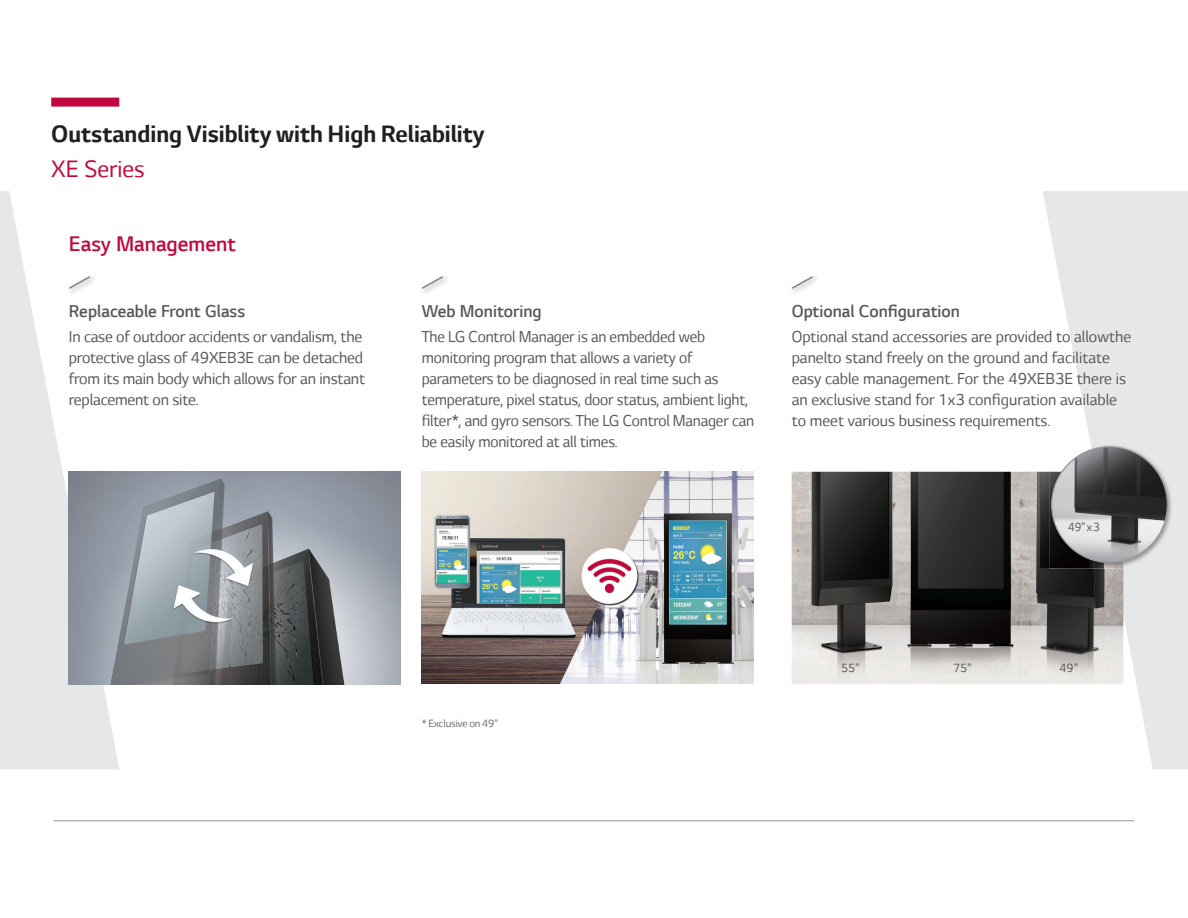
<style>
.page{position:relative;width:1188px;height:918px;background:#fff}
.page>*{position:absolute;margin:0;border:0;box-sizing:border-box;transform-origin:0 0}
.t1{font:700 27px "LG Smart";color:#231f20}
.t2{font:27px "LG Smart";color:#c0073e}
.t3{font:300 24px "LG Smart";color:#c0073e}
.t4{font:300 19.5px "LG Smart";color:#57585a}
.t5{font:18px/21px "LG Smart";letter-spacing:-.01em;color:#57585a}
.t6{font:13.5px "LG Smart";color:#57585a}
.t7{font:13.5px "LG Smart";color:#57585a;scale:.95 1}
.t8{font:12px "LG Smart";letter-spacing:-.01em;color:#6c6d70}
</style>
<div class="page">
<svg style="left:1043px;top:191px;width:145px;height:578px;fill:#e6e7e9"></svg>
<svg style="left:0;top:191px;width:119px;height:578px;fill:#e6e7e9"></svg>
<div style="left:51px;top:98px;width:68px;height:9px;background:#c0073e"></div>
<hr style="left:54px;top:820px;width:1080px;height:1px;background:#90979d">
<img style="left:422px;top:472px;width:331px;height:211px">
<img style="left:792px;top:472px;width:331px;height:212px">
<img style="left:67px;top:274px;width:30px;height:21px">
<svg style="left:67px;top:275px;width:25px;height:15px"></svg>
<svg style="left:421px;top:275px;width:24px;height:15px"></svg>
<img style="left:793px;top:277px;width:23px;height:16px">
<svg style="left:791px;top:276px;width:24px;height:14px"></svg>
<img style="left:69px;top:472px;width:332px;height:212px">
<img style="left:1049px;top:444px;width:42px;height:28px">
<img style="left:1091px;top:444px;width:82px;height:125px">
<img style="left:1049px;top:472px;width:74px;height:97px">
<svg style="left:1052px;top:447px;width:115px;height:115px;background:#707071"></svg>
<img style="left:1092px;top:447px;width:49px;height:9px">
<img style="left:1052px;top:450px;width:40px;height:62px">
<h1 class="t1" style="left:51px;top:119px;width:435px">Outstanding Visiblity with High Reliability</h1>
<h1 class="t2" style="left:51px;top:154px;width:95px">XE Series</h1>
<h2 class="t3" style="left:69px;top:231px;width:169px">Easy Management</h2>
<p class="t4" style="left:69px;top:301px;width:178px">Replaceable Front Glass</p>
<p class="t5" style="left:69px;top:326px;width:298px">In case of outdoor accidents or vandalism, the protective glass of 49XEB3E can be detached from its main body which allows for an instant replacement on site.</p>
<p class="t4" style="left:422px;top:301px;width:121px">Web Monitoring</p>
<p class="t5" style="left:422px;top:326px;width:334px">The LG Control Manager is an embedded web monitoring program that allows a variety of parameters to be diagnosed in real time such as temperature, pixel status, door status, ambient light, filter*, and gyro sensors. The LG Control Manager can be easily monitored at all times.</p>
<p class="t4" style="left:792px;top:301px;width:170px">Optional Configuration</p>
<p class="t5" style="left:792px;top:326px;width:341px">Optional stand accessories are provided to allowthe panelto stand freely on the ground and facilitate easy cable management. For the 49XEB3E there is an exclusive stand for 1x3 configuration available to meet various business requirements.</p>
<p class="t7" style="left:1068px;top:520px;width:35px">49" x 3</p>
<p class="t8" style="left:422px;top:717px;width:78px">* Exclusive on 49"</p>
<p class="t6" style="left:841px;top:661px;width:20px">55"</p>
<p class="t6" style="left:953px;top:661px;width:20px">75"</p>
<p class="t6" style="left:1060px;top:661px;width:20px">49"</p>
</div>
